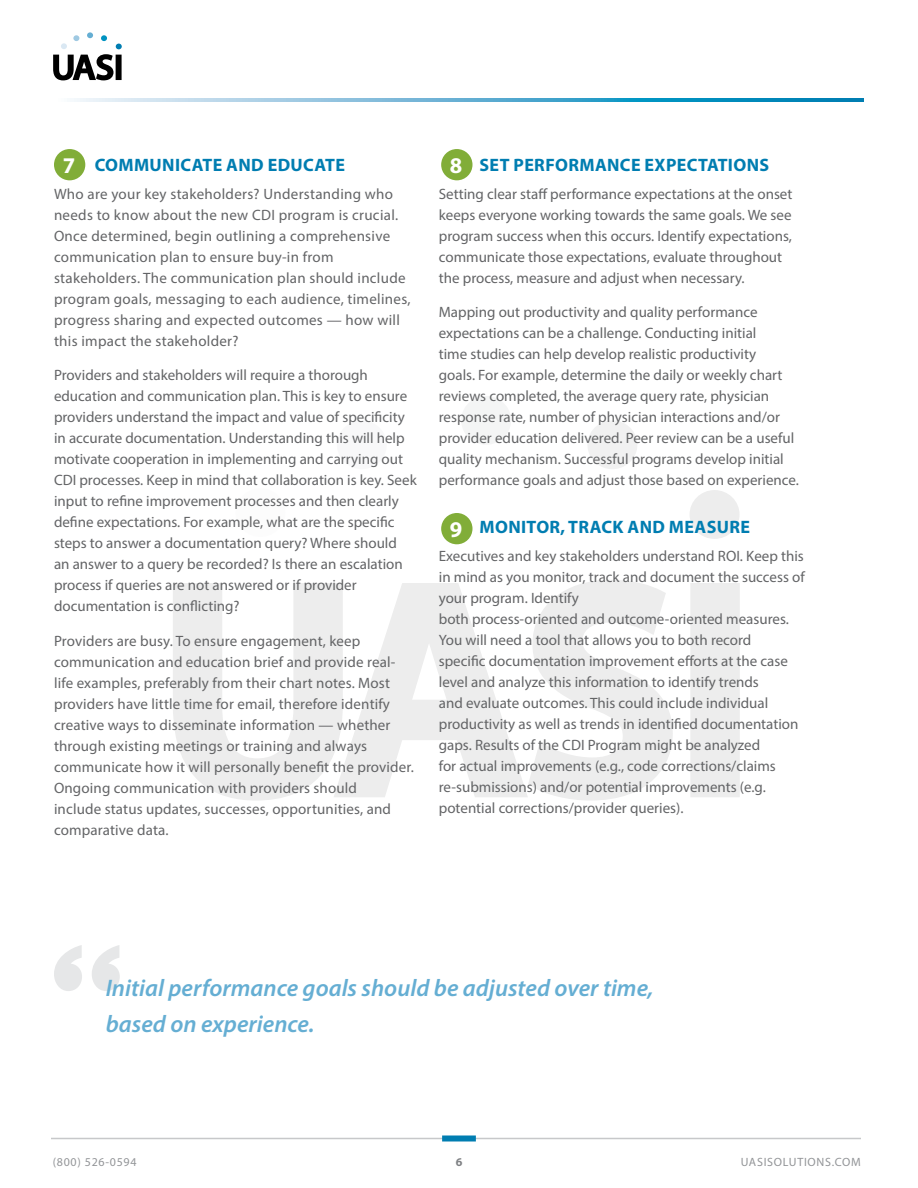
<style>
.page{position:relative;width:918px;height:1188px;background:#fff}
.page>*{position:absolute;margin:0;border:0;box-sizing:border-box;transform-origin:0 0}
.t1{font:italic 600 24px/36px "Myriad Pro";color:#65aed3}
.t2{font:700 22.5px "Myriad Pro";color:#fff}
.t3{font:700 18px "Myriad Pro";letter-spacing:.02em;color:#007db1}
.t4{font:15px/21px "Myriad Pro";color:#636466}
.t5{font:15px/21px "Myriad Pro";letter-spacing:.02em;color:#636466}
.t6{font:12px "Myriad Pro";letter-spacing:.06em;color:#939598}
.t7{font:700 12px "Myriad Pro";color:#808285}
</style>
<div class="page">
<svg style="left:74px;top:98px;width:790px;height:4px;background:#61b1d3"></svg>
<hr style="left:51px;top:1138px;width:810px;height:1px;background:#c7c8ca">
<div style="left:442px;top:1136px;width:34px;height:6px;background:#007db1"></div>
<div style="left:690px;top:490px;width:50px;height:49px;background:#ededed;border-radius:50%"></div>
<svg style="left:588px;top:421px;width:49px;height:48px"></svg>
<svg style="left:462px;top:396px;width:49px;height:48px"></svg>
<svg style="left:173px;top:580px;width:567px;height:221px;fill:#ededed"></svg>
<svg style="left:54px;top:945px;width:66px;height:46px"></svg>
<div style="left:54px;top:149px;width:31px;height:31px;background:#81ad38;border-radius:50%"></div>
<div style="left:441px;top:149px;width:31px;height:31px;background:#81ad38;border-radius:50%"></div>
<div style="left:441px;top:513px;width:31px;height:31px;background:#81ad38;border-radius:50%"></div>
<svg style="left:53px;top:32px;width:69px;height:48px"></svg>
<h2 class="t2" style="left:63px;top:151px;width:14px">7</h2>
<h2 class="t2" style="left:450px;top:151px;width:14px">8</h2>
<p class="t3" style="left:95px;top:153px;width:252px">COMMUNICATE AND EDUCATE</p>
<p class="t5" style="left:54px;top:183px;width:358px">Who are your key stakeholders? Understanding who needs to know about the new CDI program is crucial.<br>Once determined, begin outlining a comprehensive communication plan to ensure buy-in from stakeholders. The communication plan should include program goals, messaging to each audience, timelines, progress sharing and expected outcomes — how will this impact the stakeholder?</p>
<p class="t4" style="left:54px;top:365px;width:364px">Providers and stakeholders will require a thorough education and communication plan. This is key to ensure providers understand the impact and value of specificity in accurate documentation. Understanding this will help motivate cooperation in implementing and carrying out CDI processes. Keep in mind that collaboration is key. Seek input to refine improvement processes and then clearly define expectations. For example, what are the specific steps to answer a documentation query? Where should<br>an answer to a query be recorded? Is there an escalation process if queries are not answered or if provider documentation is conflicting?</p>
<p class="t4" style="left:54px;top:630px;width:361px">Providers are busy. To ensure engagement, keep communication and education brief and provide real&shy;life examples, preferably from their chart notes. Most providers have little time for email, therefore identify creative ways to disseminate information — whether through existing meetings or training and always communicate how it will personally benefit the provider.<br>Ongoing communication with providers should<br>include status updates, successes, opportunities, and comparative data.</p>
<p class="t3" style="left:480px;top:153px;width:291px">SET PERFORMANCE EXPECTATIONS</p>
<p class="t4" style="left:439px;top:183px;width:355px">Setting clear staff performance expectations at the onset keeps everyone working towards the same goals. We see program success when this occurs. Identify expectations, communicate those expectations, evaluate throughout the process, measure and adjust when necessary.</p>
<p class="t4" style="left:439px;top:302px;width:362px">Mapping out productivity and quality performance expectations can be a challenge. Conducting initial<br>time studies can help develop realistic productivity<br>goals. For example, determine the daily or weekly chart reviews completed, the average query rate, physician response rate, number of physician interactions and/or provider education delivered. Peer review can be a useful quality mechanism. Successful programs develop initial performance goals and adjust those based on experience.</p>
<p class="t3" style="left:480px;top:516px;width:272px">MONITOR, TRACK AND MEASURE</p>
<p class="t4" style="left:439px;top:545px;width:367px">Executives and key stakeholders understand ROI. Keep this in mind as you monitor, track and document the success of your program. Identify<br>both process-oriented and outcome-oriented measures.<br>You will need a tool that allows you to both record<br>specific documentation improvement efforts at the case level and analyze this information to identify trends<br>and evaluate outcomes. This could include individual productivity as well as trends in identified documentation gaps. Results of the CDI Program might be analyzed<br>for actual improvements (e.g., code corrections/claims re-submissions) and/or potential improvements (e.g. potential corrections/provider queries).</p>
<h2 class="t2" style="left:450px;top:515px;width:14px">9</h2>
<h1 class="t1" style="left:106px;top:969px;width:549px">Initial performance goals should be adjusted over time, based on experience.</h1>
<p class="t6" style="left:53px;top:1155px;width:85px">(800) 526-0594</p>
<p class="t7" style="left:456px;top:1154px;width:8px">6</p>
<p class="t6" style="left:741px;top:1155px;width:121px">UASISOLUTIONS.COM</p>
</div>
